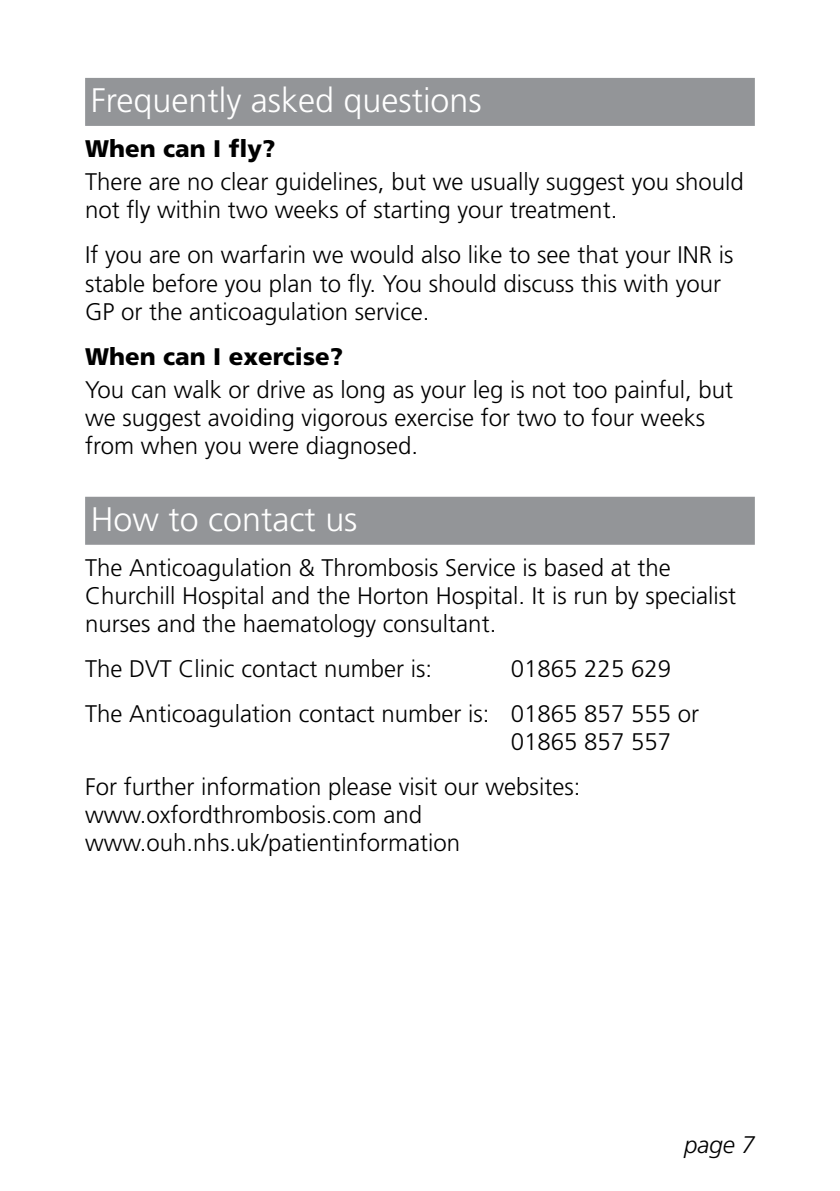
<style>
.page{position:relative;width:840px;height:1191px;background:#fff}
.page>*{position:absolute;margin:0;border:0;box-sizing:border-box;transform-origin:0 0}
.t1{font:300 34px "Frutiger";color:#fff}
.t2{font:300 24px/28px "Frutiger";color:#000}
.t3{font:900 24px "Frutiger";color:#000}
.t4{font:italic 300 24px "Frutiger";color:#000}
</style>
<div class="page">
<div style="left:85px;top:78px;width:669px;height:48px;background:#939598"></div>
<div style="left:85px;top:497px;width:669px;height:48px;background:#939598"></div>
<h1 class="t1" style="left:91px;top:81px;width:392px">Frequently asked questions</h1>
<p class="t3" style="left:85px;top:134px;width:192px">When can I fly?</p>
<p class="t2" style="left:85px;top:168px;width:659px">There are no clear guidelines, but we usually suggest you should not fly within two weeks of starting your treatment.</p>
<p class="t2" style="left:85px;top:241px;width:649px">If you are on warfarin we would also like to see that your INR is stable before you plan to fly. You should discuss this with your<br>GP or the anticoagulation service.</p>
<p class="t3" style="left:85px;top:342px;width:259px">When can I exercise?</p>
<p class="t2" style="left:85px;top:376px;width:649px">You can walk or drive as long as your leg is not too painful, but we suggest avoiding vigorous exercise for two to four weeks from when you were diagnosed.</p>
<h1 class="t1" style="left:91px;top:499px;width:268px">How to contact us</h1>
<p class="t2" style="left:85px;top:553px;width:652px">The Anticoagulation &amp; Thrombosis Service is based at the<br>Churchill Hospital and the Horton Hospital. It is run by specialist nurses and the haematology consultant.</p>
<p class="t2" style="left:85px;top:654px;width:348px">The DVT Clinic contact number is:</p>
<p class="t2" style="left:85px;top:646px;width:615px;line-height:45px;text-indent:425px">01865 225 629<br>The Anticoagulation contact number is: 01865 857 555 or</p>
<p class="t2" style="left:85px;top:719px;width:587px;line-height:45px;text-indent:425px">01865 857 557<br>For further information please visit our websites:</p>
<p class="t2" style="left:85px;top:800px;width:376px">www.oxfordthrombosis.com and www.ouh.nhs.uk/patientinformation</p>
<p class="t4" style="left:683px;top:1131px;width:72px">page 7</p>
</div>
